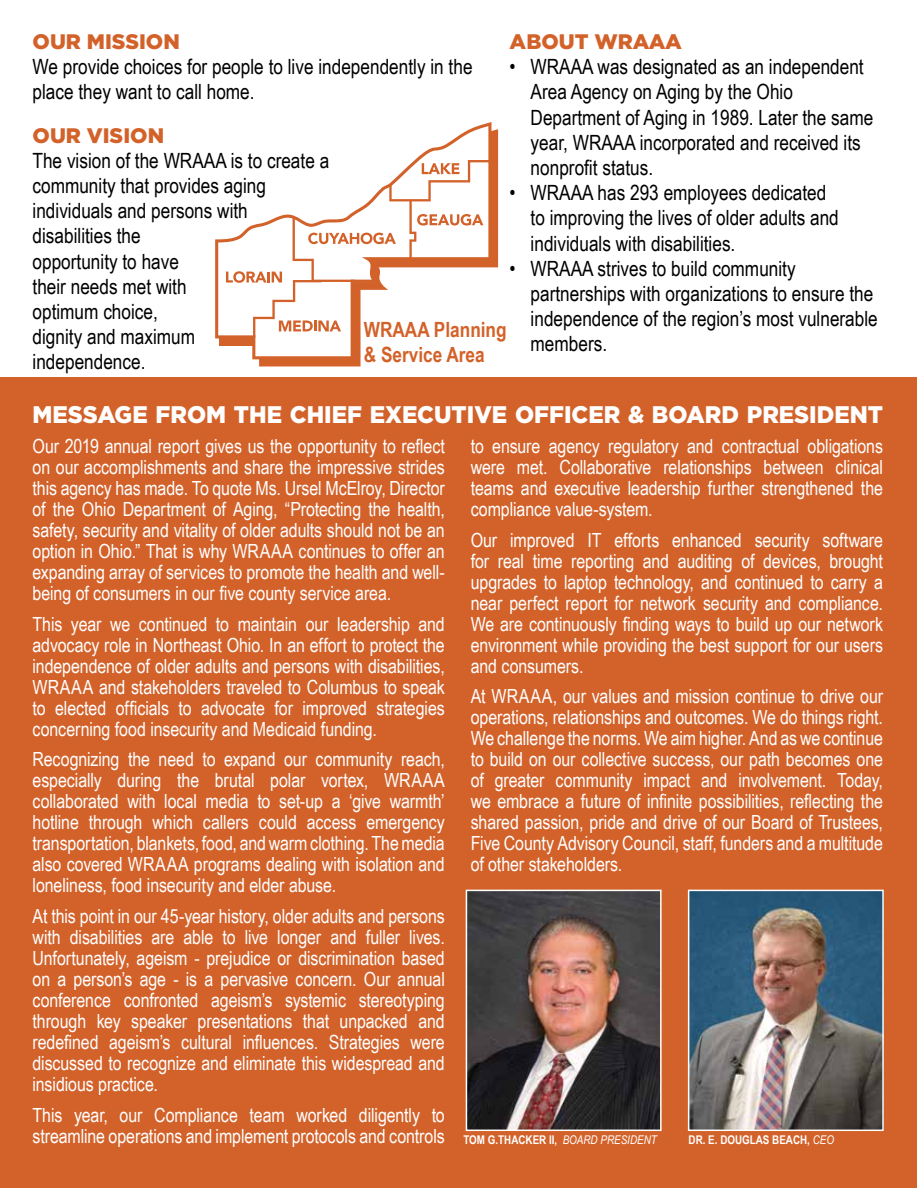
<style>
.page{position:relative;width:918px;height:1188px;background:#fff}
.page>*{position:absolute;margin:0;border:0;box-sizing:border-box;transform-origin:0 0}
.t1{font:900 24px "Gotham";color:#fff;scale:.96 1}
.t2{font:21px/25.2px "Arial Narrow";color:#000}
.t3{font:900 21px "Gotham";color:#d3622a}
.t4{font:700 21px/25.2px "Arial Narrow";color:#d3622a}
.t5{font:19.5px/21px "Arial Narrow";letter-spacing:-.005em;color:#fff;text-align:justify}
.t6{font:700 12px "Arial Narrow";color:#fff}
.s1{font-weight:400;font-style:italic}
</style>
<div class="page">
<div style="left:0;top:378px;width:917px;height:810px;background:#d3622a"></div>
<img style="left:469px;top:893px;width:190px;height:235px">
<div style="left:466px;top:890px;width:196px;height:241px;border:2px solid #fff"></div>
<img style="left:691px;top:893px;width:190px;height:235px">
<div style="left:688px;top:890px;width:196px;height:241px;border:2px solid #fff"></div>
<svg style="left:207px;top:359px;width:242px;height:19px"></svg>
<svg style="left:259px;top:129px;width:239px;height:237px;fill:#d3622a"></svg>
<svg style="left:215px;top:122px;width:276px;height:237px"></svg>
<svg style="left:226px;top:160px;width:264px;height:177px"></svg>
<p class="t3" style="left:33px;top:30px;width:149px">OUR MISSION</p>
<p class="t2" style="left:33px;top:54px;width:442px">We provide choices for people to live independently in the place they want to call home.</p>
<p class="t3" style="left:33px;top:123px;width:133px">OUR VISION</p>
<p class="t2" style="left:33px;top:147px;width:298px">The vision of the WRAAA is to create a community that provides aging individuals and persons with disabilities the<br>opportunity to have<br>their needs met with<br>optimum choice,<br>dignity and maximum<br>independence.</p>
<p class="t3" style="left:510px;top:30px;width:174px">ABOUT WRAAA</p>
<p class="t2" style="left:531px;top:54px;width:344px;text-indent:-21px">• WRAAA was designated as an independent Area Agency on Aging by the Ohio Department of Aging in 1989. Later the same year, WRAAA incorporated and received its nonprofit status.</p>
<p class="t2" style="left:531px;top:180px;width:310px;text-indent:-21px">• WRAAA has 293 employees dedicated to improving the lives of older adults and individuals with disabilities.</p>
<p class="t2" style="left:531px;top:255px;width:349px;text-indent:-21px">• WRAAA strives to build community partnerships with organizations to ensure the independence of the region’s most vulnerable members.</p>
<p class="t4" style="left:364px;top:316px;width:144px">WRAAA Planning &amp; Service Area</p>
<p class="t1" style="left:33px;top:401px;width:888px">MESSAGE FROM THE CHIEF EXECUTIVE OFFICER &amp; BOARD PRESIDENT</p>
<p class="t5" style="left:33px;top:435px;width:414px">Our 2019 annual report gives us the opportunity to reflect on our accomplishments and share the impressive strides this agency has made. To quote Ms. Ursel McElroy, Director of the Ohio Department of Aging, “Protecting the health, safety, security and vitality of older adults should not be an option in Ohio.” That is why WRAAA continues to offer an expanding array of services to promote the health and well&shy;being of consumers in our five county service area.</p>
<p class="t5" style="left:33px;top:613px;width:414px">This year we continued to maintain our leadership and advocacy role in Northeast Ohio. In an effort to protect the independence of older adults and persons with disabilities, WRAAA and stakeholders traveled to Columbus to speak to elected officials to advocate for improved strategies concerning food insecurity and Medicaid funding.</p>
<p class="t5" style="left:33px;top:748px;width:414px">Recognizing the need to expand our community reach, especially during the brutal polar vortex, WRAAA collaborated with local media to set-up a ‘give warmth’ hotline through which callers could access emergency transportation, blankets, food, and warm clothing. The media also covered WRAAA programs dealing with isolation and loneliness, food insecurity and elder abuse.</p>
<p class="t5" style="left:33px;top:905px;width:414px">At this point in our 45-year history, older adults and persons with disabilities are able to live longer and fuller lives.<br>Unfortunately, ageism - prejudice or discrimination based on a person’s age - is a pervasive concern. Our annual conference confronted ageism’s systemic stereotyping through key speaker presentations that unpacked and redefined ageism’s cultural influences. Strategies were discussed to recognize and eliminate this widespread and insidious practice.</p>
<p class="t5" style="left:33px;top:1104px;width:414px">This year, our Compliance team worked diligently to streamline operations and implement protocols and controls</p>
<p class="t5" style="left:471px;top:435px;width:414px">to ensure agency regulatory and contractual obligations were met. Collaborative relationships between clinical teams and executive leadership further strengthened the compliance value-system.</p>
<p class="t5" style="left:471px;top:529px;width:414px">Our improved IT efforts enhanced security software for real time reporting and auditing of devices, brought upgrades to laptop technology, and continued to carry a near perfect report for network security and compliance.<br>We are continuously finding ways to build up our network environment while providing the best support for our users and consumers.</p>
<p class="t5" style="left:471px;top:685px;width:414px">At WRAAA, our values and mission continue to drive our operations, relationships and outcomes. We do things right.<br>We challenge the norms. We aim higher. And as we continue to build on our collective success, our path becomes one of greater community impact and involvement. Today, we embrace a future of infinite possibilities, reflecting the shared passion, pride and drive of our Board of Trustees, Five County Advisory Council, staff, funders and a multitude of other stakeholders.</p>
<p class="t6" style="left:463px;top:1130px;width:195px">TOM G.THACKER II, <span class="s1">BOARD PRESIDENT</span></p>
<p class="t6" style="left:689px;top:1130px;width:147px">DR. E. DOUGLAS BEACH, <span class="s1">CEO</span></p>
</div>
